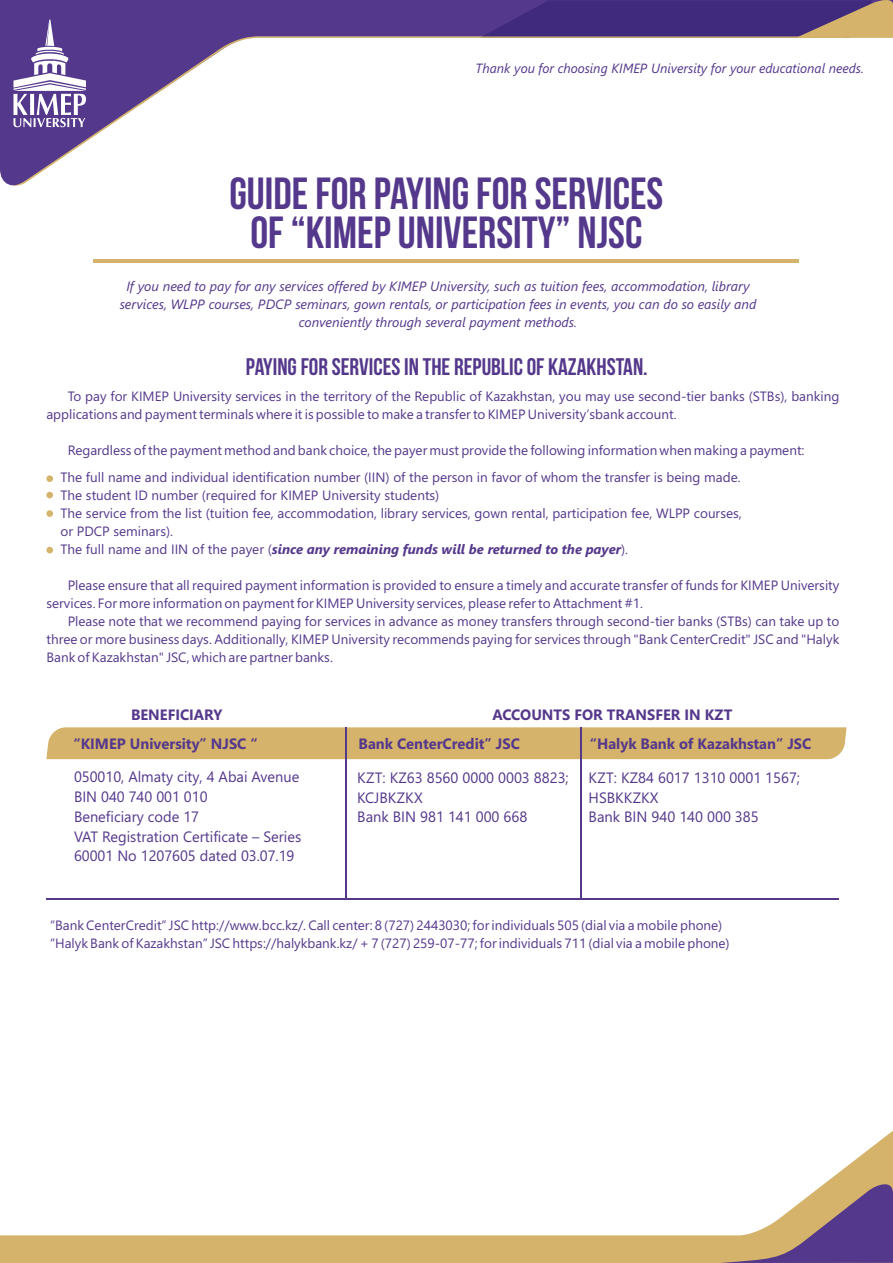
<style>
.page{position:relative;width:893px;height:1263px;background:#fff}
.page>*{position:absolute;margin:0;border:0;box-sizing:border-box;transform-origin:0 0}
.t1{font:700 45px/39.5px "Bebas Neue";color:#54388b;text-align:center}
.t2{font:700 24px "Bebas Neue";color:#54388b}
.t3{font:15px/20px "Segoe UI";color:#54388b}
.t4{font:700 15px "Segoe UI";color:#54388b}
.t5{font:13.5px/18px "Segoe UI";color:#54388b}
.t6{font:italic 13.5px/18px "Segoe UI";color:#54388b;text-align:center}
.t7{font:italic 13.35px "Segoe UI";color:#54388b}
.s1{font-weight:700;font-style:italic}
</style>
<div class="page">
<hr style="left:94px;top:259px;width:705px;height:4px;background:#d5b36b">
<div style="left:46px;top:475px;width:7px;height:7px;background:#d5b36b;border-radius:50%"></div>
<div style="left:46px;top:492px;width:7px;height:6px;background:#d5b36b;border-radius:50%"></div>
<div style="left:46px;top:510px;width:7px;height:7px;background:#d5b36b;border-radius:50%"></div>
<div style="left:46px;top:727px;width:800px;height:32px;background:#d5b36b"></div>
<hr style="left:345px;top:727px;width:2px;height:32px;background:#54388b">
<hr style="left:345px;top:751px;width:2px;height:147px;background:#54388b">
<hr style="left:46px;top:898px;width:793px;height:1px;background:#54388b">
<hr style="left:580px;top:727px;width:2px;height:32px;background:#54388b">
<hr style="left:580px;top:751px;width:2px;height:147px;background:#54388b">
<svg style="left:0;top:1131px;width:893px;height:132px"></svg>
<svg style="left:720px;top:1179px;width:173px;height:84px"></svg>
<div style="left:0;top:0;width:479px;height:186px;background:#54388b"></div>
<svg style="left:479px;top:0;width:414px;height:38px;background:#563e7c"></svg>
<svg style="left:13px;top:37px;width:834px;height:149px"></svg>
<svg style="left:13px;top:20px;width:73px;height:107px"></svg>
<div style="left:46px;top:547px;width:7px;height:6px;background:#d5b36b;border-radius:50%"></div>
<p class="t7" style="left:476px;top:63px;width:390px">Thank you for choosing KIMEP University for your educational needs.</p>
<h1 class="t1" style="left:229px;top:178px;width:436px">GUIDE FOR PAYING FOR SERVICES<br>OF “KIMEP UNIVERSITY” NJSC</h1>
<p class="t6" style="left:120px;top:278px;width:638px">If you need to pay for any services offered by KIMEP University, such as tuition fees, accommodation, library services, WLPP courses, PDCP seminars, gown rentals, or participation fees in events, you can do so easily and</p>
<p class="t6" style="left:299px;top:314px;width:280px">conveniently through several payment methods.</p>
<h2 class="t2" style="left:246px;top:357px;width:403px">PAYING FOR SERVICES IN THE REPUBLIC OF KAZAKHSTAN.</h2>
<p class="t5" style="left:46px;top:388px;width:794px;text-indent:21px">To pay for KIMEP University services in the territory of the Republic of Kazakhstan, you may use second-tier banks (STBs), banking applications and payment terminals where it is possible to make a transfer to KIMEP University’sbank account.</p>
<p class="t5" style="left:68px;top:442px;width:738px">Regardless of the payment method and bank choice, the payer must provide the following information when making a payment:</p>
<p class="t5" style="left:60px;top:470px;width:683px">The full name and individual identification number (IIN) of the person in favor of whom the transfer is being made.<br>The student ID number (required for KIMEP University students)<br>The service from the list (tuition fee, accommodation, library services, gown rental, participation fee, WLPP courses, or PDCP seminars).<br>The full name and IIN of the payer (<span class="s1">since any remaining funds will be returned to the payer</span>).</p>
<p class="t5" style="left:46px;top:577px;width:794px;text-indent:21px">Please ensure that all required payment information is provided to ensure a timely and accurate transfer of funds for KIMEP University services. For more information on payment for KIMEP University services, please refer to Attachment #1.</p>
<p class="t5" style="left:46px;top:613px;width:794px;text-align:justify;text-indent:21px">Please note that we recommend paying for services in advance as money transfers through second-tier banks (STBs) can take up to three or more business days. Additionally, KIMEP University recommends paying for services through "Bank CenterCredit" JSC and "Halyk Bank of Kazakhstan" JSC, which are partner banks.</p>
<p class="t4" style="left:131px;top:709px;width:93px">BENEFICIARY</p>
<p class="t4" style="left:492px;top:709px;width:242px">ACCOUNTS FOR TRANSFER IN KZT</p>
<p class="t4" style="left:73px;top:738px;width:186px">“KIMEP University” NJSC “</p>
<p class="t4" style="left:359px;top:738px;width:163px">Bank CenterCredit” JSC</p>
<p class="t3" style="left:74px;top:768px;width:229px">050010, Almaty city, 4 Abai Avenue<br>BIN 040 740 001 010<br>Beneficiary code 17<br>VAT Registration Certificate – Series<br>60001 No 1207605 dated 03.07.19</p>
<p class="t3" style="left:357px;top:769px;width:213px">KZT: KZ63 8560 0000 0003 8823;<br>KCJBKZKX<br>Bank BIN 981 141 000 668</p>
<p class="t4" style="left:590px;top:738px;width:223px">“Halyk Bank of Kazakhstan” JSC</p>
<p class="t3" style="left:589px;top:769px;width:213px">KZT: KZ84 6017 1310 0001 1567;<br>HSBKKZKX<br>Bank BIN 940 140 000 385</p>
<p class="t5" style="left:50px;top:918px;width:674px">“Bank CenterCredit” JSC http://www.bcc.kz/. Call center: 8 (727) 2443030; for individuals 505 (dial via a mobile phone)</p>
<p class="t5" style="left:50px;top:936px;width:681px">“Halyk Bank of Kazakhstan” JSC https://halykbank.kz/ + 7 (727) 259-07-77; for individuals 711 (dial via a mobile phone)</p>
</div>
